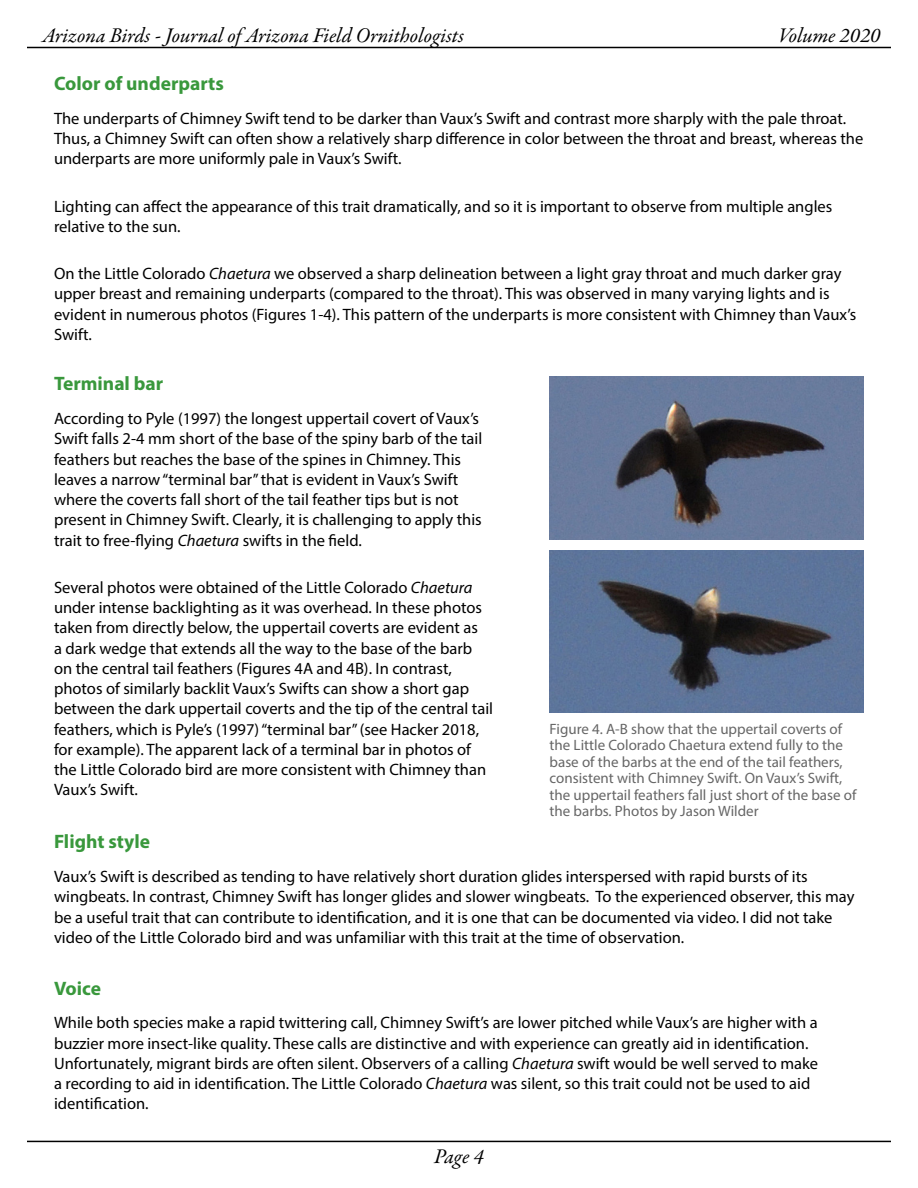
<style>
.page{position:relative;width:918px;height:1188px;background:#fff}
.page>*{position:absolute;margin:0;border:0;box-sizing:border-box;transform-origin:0 0}
.t1{font:italic 21px "Garamond Premr Pro";color:#000}
.t2{font:700 19.5px "Myriad Pro";color:#39983c}
.body{font:16.5px/20.2px "Myriad Pro";color:#000}
.t3{font:15px/16.5px "Myriad Pro";color:#666}
.s1{font-style:italic}
</style>
<div class="page">
<hr style="left:27px;top:47px;width:864px;height:1px;background:#000">
<hr style="left:27px;top:1141px;width:864px;height:1px;background:#000">
<img style="left:550px;top:377px;width:314px;height:163px">
<img style="left:550px;top:550px;width:314px;height:162px">
<p class="t1" style="left:42px;top:22px;width:423px">Arizona Birds - Journal of Arizona Field Ornithologists</p>
<p class="t1" style="left:778px;top:22px;width:104px">Volume 2020</p>
<h3 class="t2" style="left:54px;top:71px;width:171px">Color of underparts</h3>
<p class="body" style="left:54px;top:108px;width:811px">The underparts of Chimney Swift tend to be darker than Vaux’s Swift and contrast more sharply with the pale throat.<br>Thus, a Chimney Swift can often show a relatively sharp difference in color between the throat and breast, whereas the underparts are more uniformly pale in Vaux’s Swift.</p>
<p class="body" style="left:54px;top:196px;width:780px">Lighting can affect the appearance of this trait dramatically, and so it is important to observe from multiple angles relative to the sun.</p>
<p class="body" style="left:54px;top:263px;width:804px">On the Little Colorado <span class="s1">Chaetura</span> we observed a sharp delineation between a light gray throat and much darker gray upper breast and remaining underparts (compared to the throat). This was observed in many varying lights and is evident in numerous photos (Figures 1-4). This pattern of the underparts is more consistent with Chimney than Vaux’s Swift.</p>
<h3 class="t2" style="left:54px;top:371px;width:111px">Terminal bar</h3>
<p class="body" style="left:54px;top:408px;width:430px">According to Pyle (1997) the longest uppertail covert of Vaux’s Swift falls 2-4 mm short of the base of the spiny barb of the tail feathers but reaches the base of the spines in Chimney. This leaves a narrow “terminal bar” that is evident in Vaux’s Swift where the coverts fall short of the tail feather tips but is not present in Chimney Swift. Clearly, it is challenging to apply this trait to free-flying <span class="s1">Chaetura</span> swifts in the field.</p>
<p class="body" style="left:54px;top:577px;width:441px">Several photos were obtained of the Little Colorado <span class="s1">Chaetura </span>under intense backlighting as it was overhead. In these photos taken from directly below, the uppertail coverts are evident as<br>a dark wedge that extends all the way to the base of the barb on the central tail feathers (Figures 4A and 4B). In contrast, photos of similarly backlit Vaux’s Swifts can show a short gap between the dark uppertail coverts and the tip of the central tail feathers, which is Pyle’s (1997) “terminal bar” (see Hacker 2018, for example). The apparent lack of a terminal bar in photos of the Little Colorado bird are more consistent with Chimney than Vaux’s Swift.</p>
<h3 class="t2" style="left:54px;top:829px;width:98px">Flight style</h3>
<p class="body" style="left:54px;top:866px;width:802px">Vaux’s Swift is described as tending to have relatively short duration glides interspersed with rapid bursts of its wingbeats. In contrast, Chimney Swift has longer glides and slower wingbeats. To the experienced observer, this may be a useful trait that can contribute to identification, and it is one that can be documented via video. I did not take video of the Little Colorado bird and was unfamiliar with this trait at the time of observation.</p>
<h3 class="t2" style="left:54px;top:975px;width:49px">Voice</h3>
<p class="body" style="left:54px;top:1012px;width:766px">While both species make a rapid twittering call, Chimney Swift’s are lower pitched while Vaux’s are higher with a buzzier more insect-like quality. These calls are distinctive and with experience can greatly aid in identification.<br>Unfortunately, migrant birds are often silent. Observers of a calling <span class="s1">Chaetura</span> swift would be well served to make a recording to aid in identification. The Little Colorado <span class="s1">Chaetura</span> was silent, so this trait could not be used to aid identification.</p>
<p class="t3" style="left:550px;top:720px;width:308px">Figure 4. A-B show that the uppertail coverts of the Little Colorado Chaetura extend fully to the base of the barbs at the end of the tail feathers, consistent with Chimney Swift. On Vaux’s Swift, the uppertail feathers fall just short of the base of the barbs. Photos by Jason Wilder</p>
<p class="t1" style="left:434px;top:1143px;width:51px">Page 4</p>
</div>
